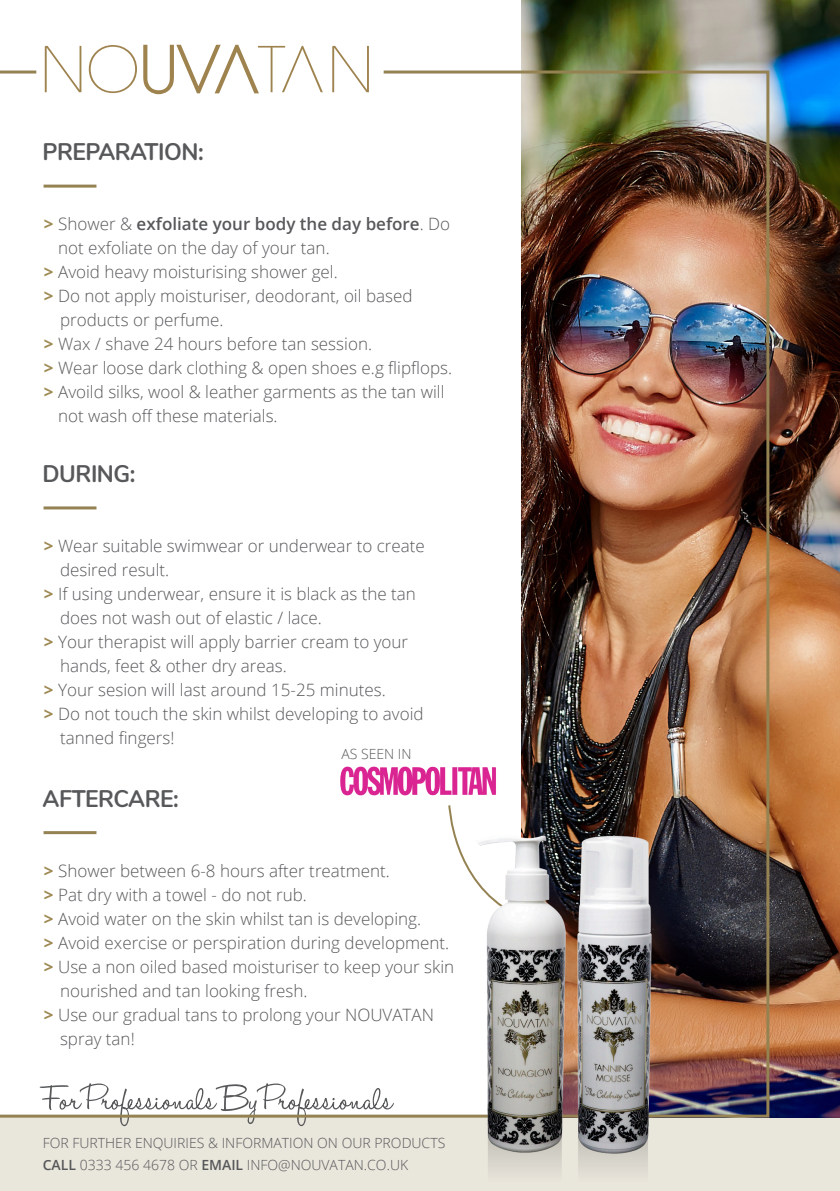
<style>
.page{position:relative;width:840px;height:1191px;background:#fff}
.page>*{position:absolute;margin:0;border:0;box-sizing:border-box;transform-origin:0 0}
.t1{font:700 24px "Nunito";letter-spacing:-.02em;color:#57585a;scale:.95 1}
.t2{font:300 17px "Open Sans";color:#57585a}
.t3{font:600 17px "Open Sans";color:#57585a}
.t4{font:300 14px/22px "Open Sans";color:#57585a}
.s1{font-weight:700;color:#9f8952}
.s2{font-weight:300}
.s3{font-weight:600}
</style>
<div class="page">
<div style="left:0;top:1116px;width:839px;height:75px;background:#e9e6dc"></div>
<svg style="left:120px;top:1119px;width:186px;height:7px"></svg>
<img style="left:521px;top:0;width:318px;height:1117px">
<svg style="left:45px;top:46px;width:36px;height:23px"></svg>
<svg style="left:89px;top:45px;width:224px;height:24px"></svg>
<svg style="left:332px;top:46px;width:37px;height:23px"></svg>
<img style="left:0;top:69px;width:770px;height:1050px">
<img style="left:574px;top:811px;width:82px;height:360px">
<img style="left:334px;top:757px;width:171px;height:65px">
<svg style="left:447px;top:803px;width:70px;height:113px"></svg>
<img style="left:473px;top:811px;width:101px;height:360px">
<h1 class="t1" style="left:43px;top:136px;width:171px">PREPARATION:</h1>
<p class="t3" style="left:44px;top:212px;width:407px"><span class="s1">&gt;</span> <span class="s2">Shower &amp;</span> exfoliate your body the day before<span class="s2">. Do</span></p>
<p class="t2" style="left:58px;top:236px;width:273px">not exfoliate on the day of your tan.</p>
<p class="t2" style="left:44px;top:260px;width:295px"><span class="s1">&gt;</span> Avoid heavy moisturising shower gel.</p>
<p class="t2" style="left:44px;top:284px;width:370px"><span class="s1">&gt;</span> Do not apply moisturiser, deodorant, oil based</p>
<p class="t2" style="left:60px;top:308px;width:165px">products or perfume.</p>
<p class="t2" style="left:44px;top:332px;width:329px"><span class="s1">&gt;</span> Wax / shave 24 hours before tan session.</p>
<p class="t2" style="left:44px;top:356px;width:409px"><span class="s1">&gt;</span> Wear loose dark clothing &amp; open shoes e.g flipflops.</p>
<p class="t2" style="left:44px;top:380px;width:402px"><span class="s1">&gt;</span> Avoild silks, wool &amp; leather garments as the tan will</p>
<p class="t2" style="left:58px;top:404px;width:221px">not wash off these materials.</p>
<h1 class="t1" style="left:43px;top:458px;width:99px">DURING:</h1>
<p class="t2" style="left:44px;top:534px;width:382px"><span class="s1">&gt;</span> Wear suitable swimwear or underwear to create</p>
<p class="t2" style="left:60px;top:558px;width:111px">desired result.</p>
<p class="t2" style="left:44px;top:582px;width:373px"><span class="s1">&gt;</span> If using underwear, ensure it is black as the tan</p>
<p class="t2" style="left:60px;top:606px;width:263px">does not wash out of elastic / lace.</p>
<p class="t2" style="left:44px;top:630px;width:365px"><span class="s1">&gt;</span> Your therapist will apply barrier cream to your</p>
<p class="t2" style="left:60px;top:654px;width:228px">hands, feet &amp; other dry areas.</p>
<p class="t2" style="left:44px;top:678px;width:343px"><span class="s1">&gt;</span> Your sesion will last around 15-25 minutes.</p>
<p class="t2" style="left:44px;top:702px;width:381px"><span class="s1">&gt;</span> Do not touch the skin whilst developing to avoid</p>
<p class="t2" style="left:60px;top:726px;width:116px">tanned fingers!</p>
<p class="t4" style="left:341px;top:743px;width:72px">AS SEEN IN</p>
<h1 class="t1" style="left:43px;top:782px;width:145px">AFTERCARE:</h1>
<p class="t2" style="left:44px;top:858px;width:347px"><span class="s1">&gt;</span> Shower between 6-8 hours after treatment.</p>
<p class="t2" style="left:44px;top:882px;width:264px"><span class="s1">&gt;</span> Pat dry with a towel - do not rub.</p>
<p class="t2" style="left:44px;top:906px;width:378px"><span class="s1">&gt;</span> Avoid water on the skin whilst tan is developing.</p>
<p class="t2" style="left:44px;top:930px;width:406px"><span class="s1">&gt;</span> Avoid exercise or perspiration during development.</p>
<p class="t2" style="left:44px;top:954px;width:411px"><span class="s1">&gt;</span> Use a non oiled based moisturiser to keep your skin</p>
<p class="t2" style="left:60px;top:978px;width:249px">nourished and tan looking fresh.</p>
<p class="t2" style="left:44px;top:1002px;width:391px"><span class="s1">&gt;</span> Use our gradual tans to prolong your NOUVATAN</p>
<p class="t2" style="left:60px;top:1026px;width:76px">spray tan!</p>
<p class="t4" style="left:43px;top:1131px;width:404px">FOR FURTHER ENQUIRIES &amp; INFORMATION ON OUR PRODUCTS<br><span class="s3">CALL</span> 0333 456 4678 OR <span class="s3">EMAIL</span> INFO@NOUVATAN.CO.UK</p>
</div>
